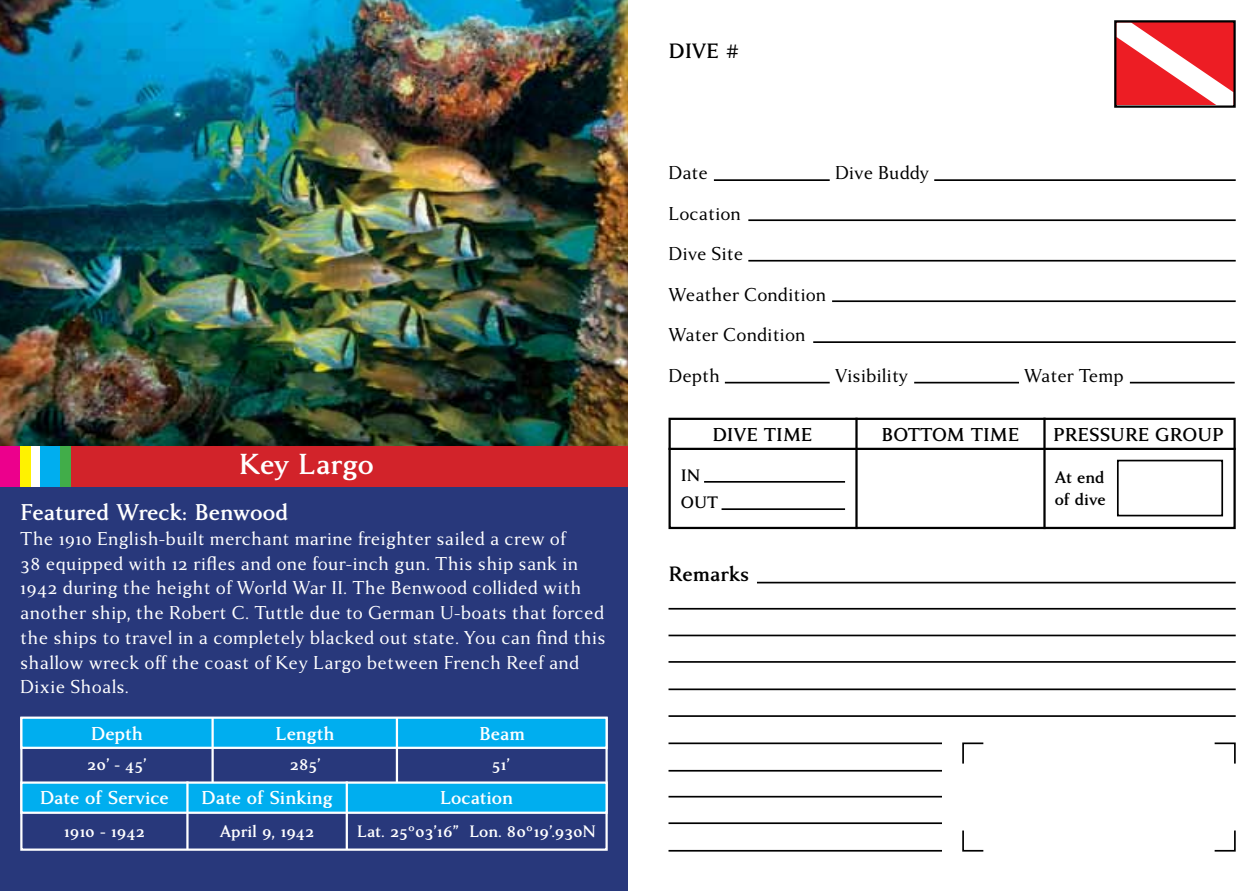
<style>
.page{position:relative;width:1256px;height:891px;background:#fff}
.page>*{position:absolute;margin:0;border:0;box-sizing:border-box;transform-origin:0 0}
.t1{font:700 31.5px "Anziano";color:#fff}
.t2{font:700 24.75px "Anziano";color:#fff}
.t3{font:700 22.5px "Anziano";color:#000}
.t4{font:20.25px/24.8px "Anziano";letter-spacing:.01em;color:#fff}
.t5{font:20.25px/40.5px "Anziano";color:#000}
.t6{font:700 20.25px "Anziano";color:#fff}
.t7{font:700 20.25px "Anziano";color:#000}
.t8{font:700 18px "Anziano";color:#fff}
.t9{font:700 18px/27px "Anziano";color:#000}
</style>
<div class="page">
<div style="left:0;top:454px;width:628px;height:437px;background:#28387b"></div>
<img style="left:0;top:0;width:628px;height:447px">
<hr style="left:725px;top:382px;width:104px;height:1px;background:#000">
<hr style="left:714px;top:179px;width:115px;height:2px;background:#000">
<hr style="left:934px;top:179px;width:301px;height:2px;background:#000">
<hr style="left:748px;top:219px;width:487px;height:2px;background:#000">
<hr style="left:748px;top:260px;width:487px;height:2px;background:#000">
<hr style="left:832px;top:300px;width:403px;height:2px;background:#000">
<hr style="left:813px;top:341px;width:422px;height:2px;background:#000">
<hr style="left:914px;top:382px;width:105px;height:1px;background:#000">
<hr style="left:1129px;top:382px;width:105px;height:1px;background:#000">
<svg style="left:1114px;top:20px;width:122px;height:88px"></svg>
<div style="left:668px;top:418px;width:567px;height:111px;border:2px solid #000"></div>
<hr style="left:855px;top:418px;width:2px;height:111px;background:#000">
<hr style="left:1043px;top:418px;width:2px;height:111px;background:#000">
<hr style="left:668px;top:448px;width:567px;height:2px;background:#000">
<hr style="left:704px;top:481px;width:141px;height:2px;background:#000">
<hr style="left:721px;top:508px;width:124px;height:2px;background:#000">
<div style="left:1117px;top:460px;width:106px;height:56px;border:2px solid #000"></div>
<hr style="left:757px;top:582px;width:478px;height:1px;background:#000">
<hr style="left:668px;top:608px;width:567px;height:2px;background:#000">
<hr style="left:668px;top:635px;width:567px;height:1px;background:#000">
<hr style="left:668px;top:661px;width:567px;height:2px;background:#000">
<hr style="left:668px;top:688px;width:567px;height:2px;background:#000">
<hr style="left:668px;top:715px;width:567px;height:2px;background:#000">
<hr style="left:668px;top:742px;width:274px;height:2px;background:#000">
<hr style="left:668px;top:770px;width:274px;height:2px;background:#000">
<hr style="left:668px;top:796px;width:274px;height:2px;background:#000">
<hr style="left:668px;top:822px;width:274px;height:2px;background:#000">
<hr style="left:668px;top:850px;width:274px;height:2px;background:#000">
<svg style="left:962px;top:742px;width:22px;height:22px"></svg>
<svg style="left:962px;top:830px;width:22px;height:22px"></svg>
<svg style="left:1214px;top:742px;width:22px;height:22px"></svg>
<svg style="left:1214px;top:830px;width:22px;height:22px"></svg>
<div style="left:0;top:447px;width:628px;height:40px;background:#d2232a"></div>
<div style="left:30px;top:447px;width:10px;height:40px;background:#fff"></div>
<div style="left:40px;top:447px;width:21px;height:40px;background:#00aeef"></div>
<div style="left:61px;top:447px;width:10px;height:40px;background:#41ad49"></div>
<div style="left:0;top:447px;width:20px;height:40px;background:#ec008c"></div>
<div style="left:20px;top:447px;width:10px;height:40px;background:#fff200"></div>
<div style="left:20px;top:717px;width:588px;height:134px;border:2px solid #fff"></div>
<div style="left:20px;top:717px;width:588px;height:32px;background:#00aeef;border:2px solid #fff"></div>
<div style="left:20px;top:781px;width:588px;height:33px;background:#00aeef;border:2px solid #fff"></div>
<hr style="left:211px;top:717px;width:3px;height:66px;background:#fff">
<hr style="left:346px;top:781px;width:2px;height:69px;background:#fff">
<hr style="left:186px;top:781px;width:3px;height:69px;background:#fff">
<hr style="left:396px;top:717px;width:2px;height:66px;background:#fff">
<h1 class="t1" style="left:239px;top:448px;width:136px">Key Largo</h1>
<p class="t2" style="left:20px;top:499px;width:270px">Featured Wreck: Benwood</p>
<p class="t4" style="left:20px;top:526px;width:587px">The 1910 English-built merchant marine freighter sailed a crew of<br>38 equipped with 12 rifles and one four-inch gun. This ship sank in 1942 during the height of World War II. The Benwood collided with another ship, the Robert C. Tuttle due to German U-boats that forced the ships to travel in a completely blacked out state. You can find this shallow wreck off the coast of Key Largo between French Reef and Dixie Shoals.</p>
<p class="t6" style="left:91px;top:723px;width:54px">Depth</p>
<p class="t6" style="left:275px;top:723px;width:61px">Length</p>
<p class="t6" style="left:479px;top:723px;width:47px">Beam</p>
<p class="t8" style="left:87px;top:755px;width:61px">20’ - 45’</p>
<p class="t8" style="left:290px;top:755px;width:32px">285’</p>
<p class="t8" style="left:492px;top:755px;width:19px">51’</p>
<p class="t6" style="left:40px;top:787px;width:130px">Date of Service</p>
<p class="t6" style="left:201px;top:787px;width:133px">Date of Sinking</p>
<p class="t6" style="left:440px;top:787px;width:75px">Location</p>
<p class="t8" style="left:64px;top:821px;width:83px">1910 - 1942</p>
<p class="t8" style="left:220px;top:821px;width:96px">April 9, 1942</p>
<p class="t8" style="left:357px;top:822px;width:241px">Lat. 25º03’16” Lon. 80º19’.930N</p>
<p class="t3" style="left:668px;top:39px;width:72px">DIVE #</p>
<p class="t5" style="left:668px;top:153px;width:41px">Date</p>
<p class="t5" style="left:835px;top:153px;width:96px">Dive Buddy</p>
<p class="t5" style="left:668px;top:193px;width:159px">Location<br>Dive Site<br>Weather Condition<br>Water Condition<br>Depth</p>
<p class="t5" style="left:835px;top:355px;width:75px">Visibility</p>
<p class="t5" style="left:1024px;top:355px;width:101px">Water Temp</p>
<p class="t7" style="left:712px;top:424px;width:102px">DIVE TIME</p>
<p class="t7" style="left:881px;top:424px;width:139px">BOTTOM TIME</p>
<p class="t7" style="left:1053px;top:424px;width:172px">PRESSURE GROUP</p>
<p class="t9" style="left:681px;top:462px;width:39px">IN<br>OUT</p>
<p class="t9" style="left:1054px;top:467px;width:52px;line-height:21.6px">At end of dive</p>
<p class="t3" style="left:668px;top:562px;width:82px">Remarks</p>
</div>
